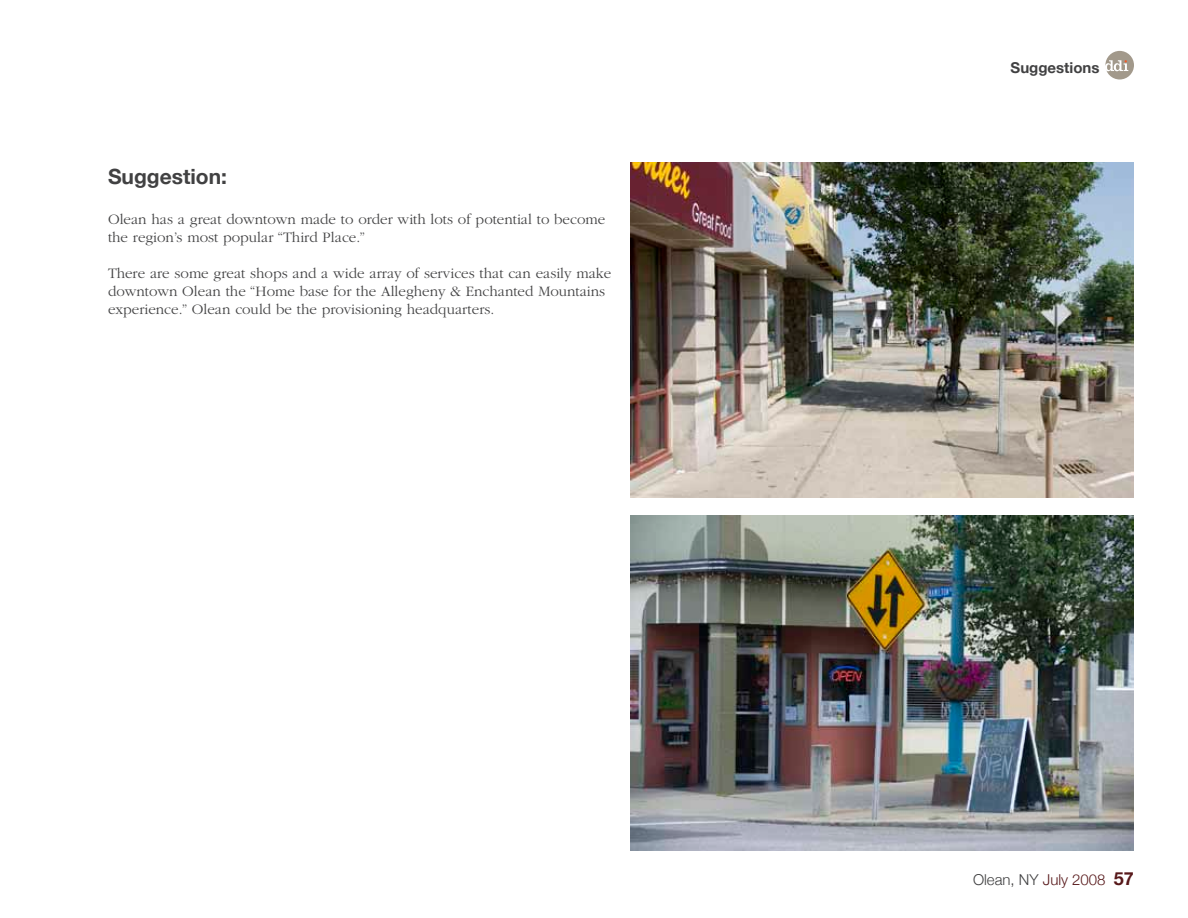
<style>
.page{position:relative;width:1188px;height:918px;background:#fff}
.page>*{position:absolute;margin:0;border:0;box-sizing:border-box;transform-origin:0 0}
.t1{font:700 21px "Helvetica Neue";color:#414142}
.t2{font:300 15px/18px "ITC Garamond Std";color:#414142}
.t3{font:300 15px "Helvetica Neue";color:#414142}
.t4{font:700 15px "Helvetica Neue";color:#414142}
.s1{color:#57181a}
.s2{font-weight:700;font-size:18px;color:#57181a}
</style>
<div class="page">
<div style="left:1105px;top:51px;width:29px;height:29px;background:#a2998b;border-radius:50%"></div>
<svg style="left:1105px;top:60px;width:23px;height:11px"></svg>
<img style="left:630px;top:515px;width:504px;height:335px">
<img style="left:630px;top:162px;width:504px;height:335px">
<h1 class="t1" style="left:108px;top:163px;width:121px">Suggestion:</h1>
<p class="t2" style="left:108px;top:211px;width:499px">Olean has a great downtown made to order with lots of potential to become the region’s most popular “Third Place.”</p>
<p class="t2" style="left:108px;top:265px;width:505px">There are some great shops and a wide array of services that can easily make downtown Olean the “Home base for the Allegheny &amp; Enchanted Mountains experience.” Olean could be the provisioning headquarters.</p>
<p class="t4" style="left:1011px;top:59px;width:90px">Suggestions</p>
<p class="t3" style="left:973px;top:871px;width:162px">Olean, NY <span class="s1">July 2008</span> <span class="s2">57</span></p>
</div>
